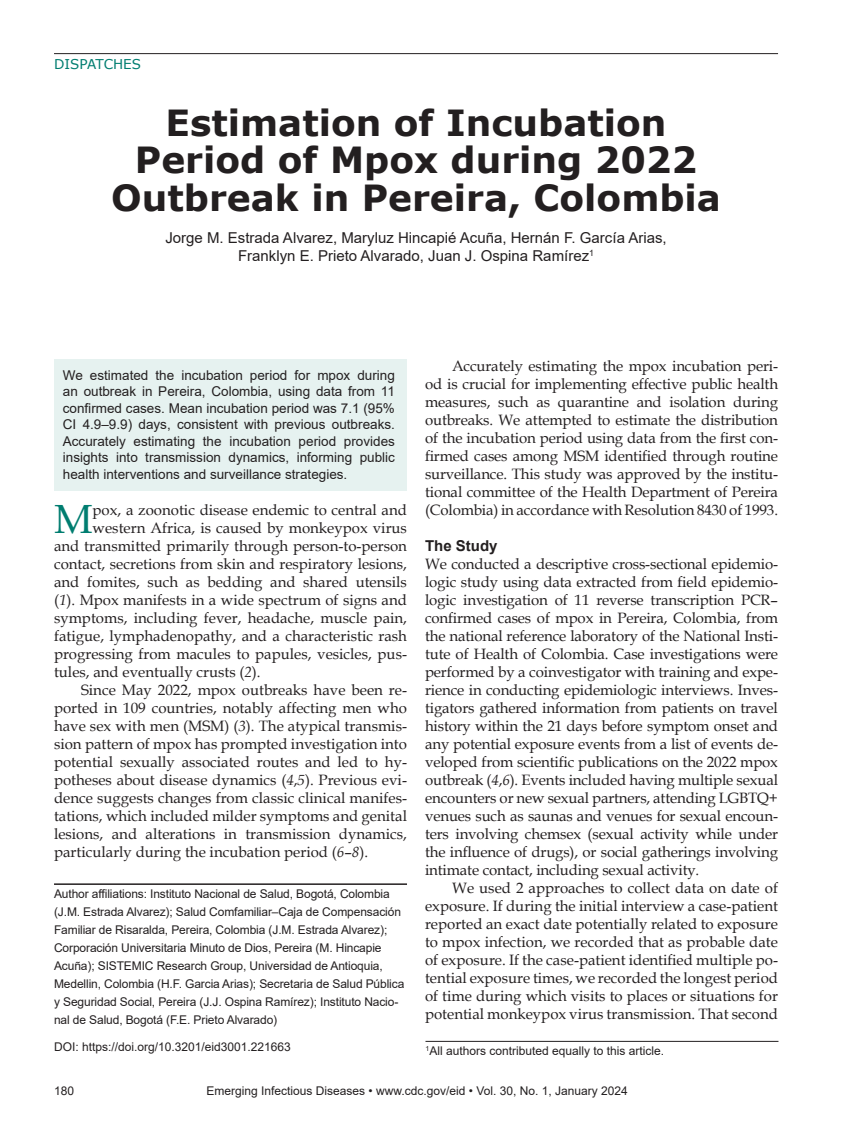
<style>
.page{position:relative;width:851px;height:1134px;background:#fff}
.page>*{position:absolute;margin:0;border:0;box-sizing:border-box;transform-origin:0 0}
.t1{font:40.8px "Book Antiqua";color:#007d70}
.t2{font:700 36px/37.5px "Verdana";color:#231f20;text-align:center}
.t3{font:15px/18px "Book Antiqua";color:#231f20;text-align:justify}
.t4{font:15px/18px "Arial";color:#231f20;text-align:center}
.t5{font:700 15px "Arial";color:#231f20}
.t6{font:13.5px/16.5px "Arial";color:#231f20;text-align:justify}
.t7{font:13.5px "Verdana";color:#007d70}
.t8{font:12px/18px "Arial";letter-spacing:-.01em;color:#231f20}
.s1{font-style:italic}
</style>
<div class="page">
<hr style="left:54px;top:53px;width:724px;height:1px;background:#231f20">
<hr style="left:54px;top:883px;width:353px;height:2px;background:#231f20">
<div style="left:54px;top:359px;width:353px;height:132px;background:#e6f2f0"></div>
<hr style="left:425px;top:1041px;width:353px;height:1px;background:#231f20">
<p class="t7" style="left:54px;top:55px;width:88px">DISPATCHES</p>
<h2 class="t2" style="left:111px;top:103px;width:611px">Estimation of Incubation<br>Period of Mpox during 2022<br>Outbreak in Pereira, Colombia</h2>
<p class="t4" style="left:165px;top:229px;width:503px">Jorge M. Estrada Alvarez, Maryluz Hincapié Acuña, Hernán F. García Arias,<br>Franklyn E. Prieto Alvarado, Juan J. Ospina Ramírez<sup>1</sup></p>
<p class="t3" style="left:425px;top:356px;width:354px;text-indent:27px">Accurately estimating the mpox incubation peri&shy;od is crucial for implementing effective public health measures, such as quarantine and isolation during outbreaks. We attempted to estimate the distribution of the incubation period using data from the first con&shy;firmed cases among MSM identified through routine surveillance. This study was approved by the institu&shy;tional committee of the Health Department of Pereira (Colombia) in accordance with Resolution 8430 of 1993.</p>
<p class="t5" style="left:425px;top:535px;width:74px">The Study</p>
<p class="t3" style="left:425px;top:554px;width:354px">We conducted a descriptive cross-sectional epidemio&shy;logic study using data extracted from field epidemio&shy;logic investigation of 11 reverse transcription PCR– confirmed cases of mpox in Pereira, Colombia, from the national reference laboratory of the National Insti&shy;tute of Health of Colombia. Case investigations were performed by a coinvestigator with training and expe&shy;rience in conducting epidemiologic interviews. Inves&shy;tigators gathered information from patients on travel history within the 21 days before symptom onset and any potential exposure events from a list of events de&shy;veloped from scientific publications on the 2022 mpox outbreak (<span class="s1">4</span>,<span class="s1">6</span>). Events included having multiple sexual encounters or new sexual partners, attending LGBTQ+ venues such as saunas and venues for sexual encoun&shy;ters involving chemsex (sexual activity while under the influence of drugs), or social gatherings involving intimate contact, including sexual activity.</p>
<p class="t3" style="left:425px;top:878px;width:354px;text-indent:27px">We used 2 approaches to collect data on date of exposure. If during the initial interview a case-patient reported an exact date potentially related to exposure to mpox infection, we recorded that as probable date of exposure. If the case-patient identified multiple po&shy;tential exposure times, we recorded the longest period of time during which visits to places or situations for potential monkeypox virus transmission. That second</p>
<p class="t6" style="left:63px;top:366px;width:333px">We estimated the incubation period for mpox during an outbreak in Pereira, Colombia, using data from 11 confirmed cases. Mean incubation period was 7.1 (95% CI 4.9–9.9) days, consistent with previous outbreaks.<br>Accurately estimating the incubation period provides insights into transmission dynamics, informing public health interventions and surveillance strategies.</p>
<h1 class="t1" style="left:54px;top:491px;width:40px">M</h1>
<p class="t3" style="left:93px;top:501px;width:316px">pox, a zoonotic disease endemic to central and</p>
<p class="t3" style="left:93px;top:519px;width:316px">western Africa, is caused by monkeypox virus</p>
<p class="t3" style="left:54px;top:537px;width:354px">and transmitted primarily through person-to-person</p>
<p class="t3" style="left:54px;top:555px;width:354px">contact, secretions from skin and respiratory lesions,</p>
<p class="t3" style="left:54px;top:573px;width:354px">and fomites, such as bedding and shared utensils</p>
<p class="t3" style="left:54px;top:591px;width:354px">(<span class="s1">1</span>). Mpox manifests in a wide spectrum of signs and</p>
<p class="t3" style="left:54px;top:609px;width:354px">symptoms, including fever, headache, muscle pain,</p>
<p class="t3" style="left:54px;top:627px;width:354px">fatigue, lymphadenopathy, and a characteristic rash</p>
<p class="t3" style="left:54px;top:645px;width:354px">progressing from macules to papules, vesicles, pus-</p>
<p class="t3" style="left:54px;top:663px;width:208px">tules, and eventually crusts (<span class="s1">2</span>).</p>
<p class="t3" style="left:81px;top:681px;width:327px">Since May 2022, mpox outbreaks have been re-</p>
<p class="t3" style="left:54px;top:699px;width:354px">ported in 109 countries, notably affecting men who</p>
<p class="t3" style="left:54px;top:717px;width:354px">have sex with men (MSM) (<span class="s1">3</span>). The atypical transmis-</p>
<p class="t3" style="left:54px;top:735px;width:354px">sion pattern of mpox has prompted investigation into</p>
<p class="t3" style="left:54px;top:753px;width:354px">potential sexually associated routes and led to hy-</p>
<p class="t3" style="left:54px;top:771px;width:354px">potheses about disease dynamics (<span class="s1">4</span>,<span class="s1">5</span>). Previous evi-</p>
<p class="t3" style="left:54px;top:789px;width:354px">dence suggests changes from classic clinical manifes-</p>
<p class="t3" style="left:54px;top:807px;width:354px">tations, which included milder symptoms and genital</p>
<p class="t3" style="left:54px;top:825px;width:354px">lesions, and alterations in transmission dynamics,</p>
<p class="t3" style="left:54px;top:843px;width:315px">particularly during the incubation period (<span class="s1">6</span>–<span class="s1">8</span>).</p>
<p class="t8" style="left:54px;top:885px;width:352px">Author affiliations: Instituto Nacional de Salud, Bogotá, Colombia (J.M. Estrada Alvarez); Salud Comfamiliar–Caja de Compensación Familiar de Risaralda, Pereira, Colombia (J.M. Estrada Alvarez); Corporación Universitaria Minuto de Dios, Pereira (M. Hincapie Acuña); SISTEMIC Research Group, Universidad de Antioquia, Medellin, Colombia (H.F. Garcia Arias); Secretaria de Salud Pública y Seguridad Social, Pereira (J.J. Ospina Ramírez); Instituto Nacio&shy;nal de Salud, Bogotá (F.E. Prieto Alvarado)</p>
<p class="t8" style="left:54px;top:1038px;width:238px">DOI: https://doi.org/10.3201/eid3001.221663</p>
<p class="t8" style="left:425px;top:1042px;width:240px"><sup>1</sup>All authors contributed equally to this article.</p>
<p class="t8" style="left:54px;top:1082px;width:22px">180</p>
<p class="t8" style="left:206px;top:1082px;width:423px">Emerging Infectious Diseases • www.cdc.gov/eid • Vol. 30, No. 1, January 2024</p>
</div>
